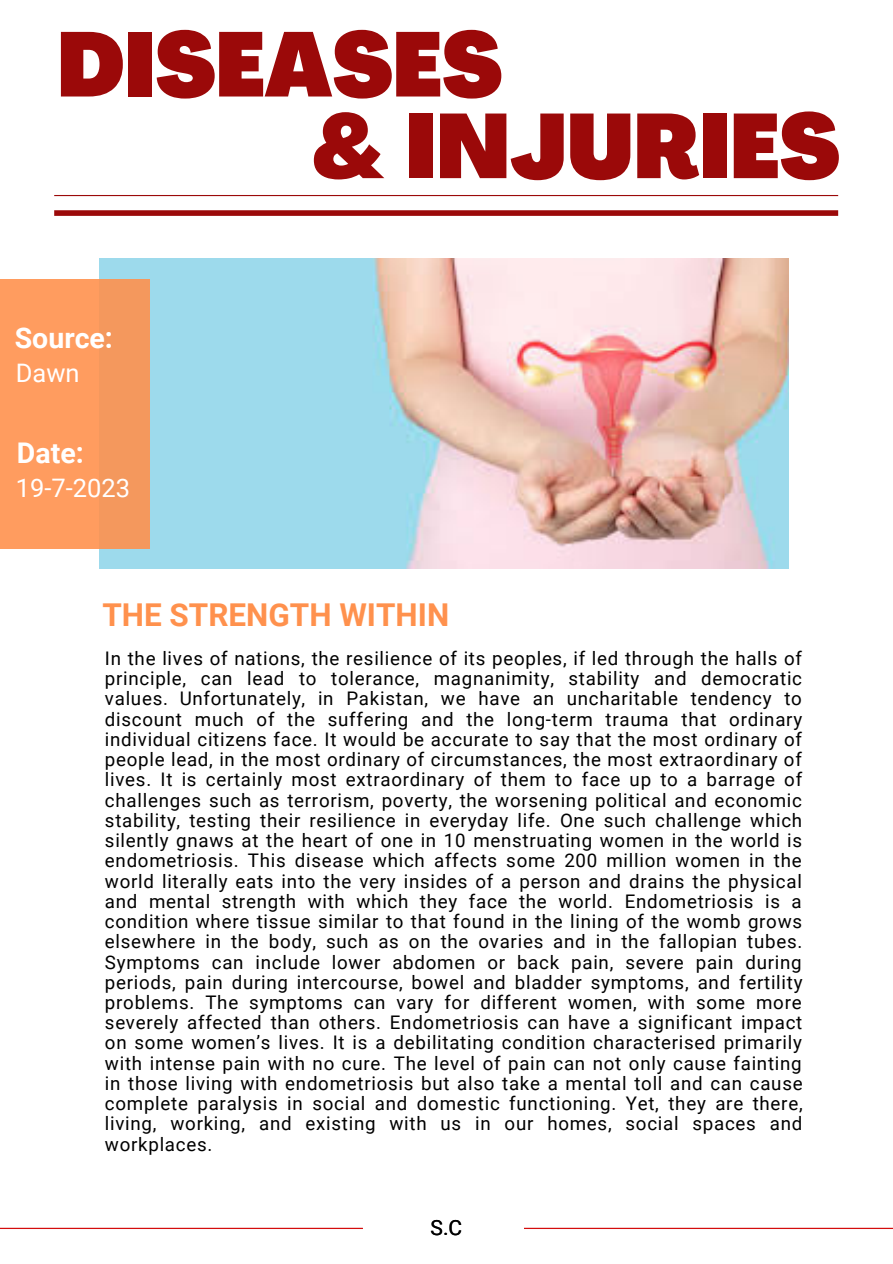
<style>
.page{position:relative;width:893px;height:1264px;background:#fff}
.page>*{position:absolute;margin:0;border:0;box-sizing:border-box;transform-origin:0 0}
.t1{font:900 condensed 89.7px "Agrandir";color:#9b0909}
.t2{font:700 31.5px "Roboto";color:#ff914d}
.t3{font:700 28.5px "Roboto";color:#fff}
.t4{font:25.5px "Roboto";color:#fff}
.t5{font:21px "Roboto";color:#000}
.t6{font:18.75px/20.2px "Roboto";letter-spacing:.04em;color:#000;text-align:justify}
</style>
<div class="page">
<hr style="left:0;top:1227px;width:363px;height:1px;background:#d40d0d">
<hr style="left:524px;top:1227px;width:368px;height:1px;background:#d40d0d">
<img style="left:100px;top:259px;width:688px;height:309px">
<div style="left:0;top:279px;width:150px;height:269px;background:#ff9c5f"></div>
<hr style="left:54px;top:195px;width:784px;height:1px;background:#9b0909">
<div style="left:54px;top:210px;width:784px;height:6px;background:#9b0909"></div>
<p class="t1" style="left:57px;top:29px;width:446px">DISEASES</p>
<p class="t1" style="left:313px;top:111px;width:528px">&amp; INJURIES</p>
<p class="t3" style="left:15px;top:322px;width:100px">Source:</p>
<p class="t4" style="left:16px;top:358px;width:65px">Dawn</p>
<p class="t3" style="left:17px;top:436px;width:68px">Date:</p>
<p class="t4" style="left:16px;top:473px;width:116px">19-7-2023</p>
<p class="t2" style="left:102px;top:597px;width:348px">THE STRENGTH WITHIN</p>
<p class="t6" style="left:105px;top:648px;width:699px">In the lives of nations, the resilience of its peoples, if led through the halls of principle, can lead to tolerance, magnanimity, stability and democratic values. Unfortunately, in Pakistan, we have an uncharitable tendency to discount much of the suffering and the long-term trauma that ordinary individual citizens face. It would be accurate to say that the most ordinary of people lead, in the most ordinary of circumstances, the most extraordinary of lives. It is certainly most extraordinary of them to face up to a barrage of challenges such as terrorism, poverty, the worsening political and economic stability, testing their resilience in everyday life. One such challenge which silently gnaws at the heart of one in 10 menstruating women in the world is endometriosis. This disease which affects some 200 million women in the world literally eats into the very insides of a person and drains the physical and mental strength with which they face the world. Endometriosis is a condition where tissue similar to that found in the lining of the womb grows elsewhere in the body, such as on the ovaries and in the fallopian tubes.<br>Symptoms can include lower abdomen or back pain, severe pain during periods, pain during intercourse, bowel and bladder symptoms, and fertility problems. The symptoms can vary for different women, with some more severely affected than others. Endometriosis can have a significant impact on some women’s lives. It is a debilitating condition characterised primarily with intense pain with no cure. The level of pain can not only cause fainting in those living with endometriosis but also take a mental toll and can cause complete paralysis in social and domestic functioning. Yet, they are there, living, working, and existing with us in our homes, social spaces and workplaces.</p>
<p class="t5" style="left:430px;top:1215px;width:33px">S.C</p>
</div>
